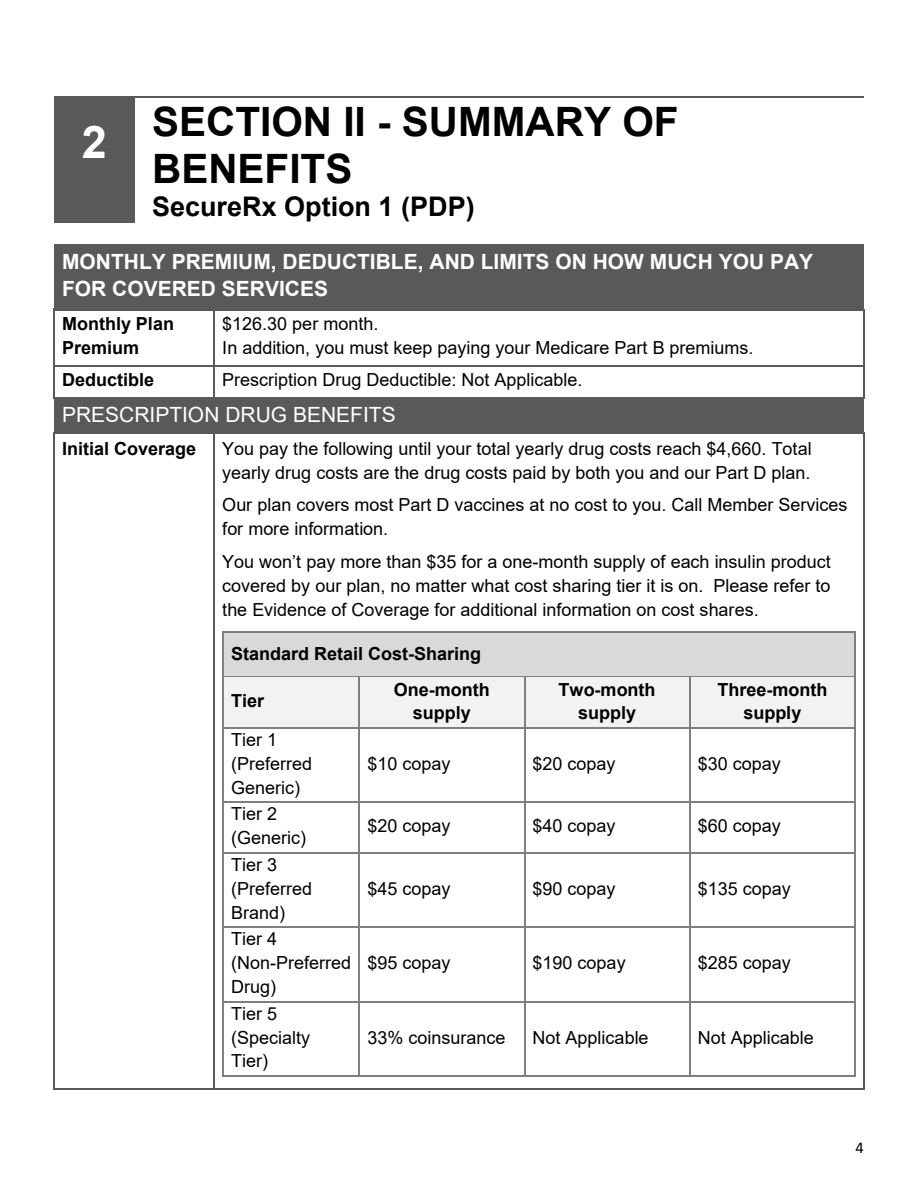
<style>
.page{position:relative;width:918px;height:1188px;background:#fff}
.page>*{position:absolute;margin:0;border:0;box-sizing:border-box;transform-origin:0 0}
.t1{font:700 45px "Arial";color:#fff}
.t2{font:700 40.5px/46.5px "Arial";color:#000}
.t3{font:700 27px "Arial";color:#000}
.t4{font:700 21px/27.8px "Arial";color:#fff}
.t5{font:21px "Arial";color:#fff}
.t6{font:18px/23.7px "Arial";color:#000}
.t7{font:700 18px/23.7px "Arial";color:#000}
.t8{font:16.5px "Calibri";color:#000}
</style>
<div class="page">
<hr style="left:54px;top:96px;width:81px;height:2px;background:#595959">
<hr style="left:136px;top:96px;width:728px;height:2px;background:#595959">
<hr style="left:56px;top:309px;width:157px;height:1px;background:#595959">
<hr style="left:215px;top:309px;width:648px;height:1px;background:#595959">
<hr style="left:53px;top:313px;width:2px;height:52px;background:#595959">
<hr style="left:213px;top:313px;width:2px;height:52px;background:#595959">
<hr style="left:863px;top:313px;width:2px;height:52px;background:#595959">
<hr style="left:55px;top:365px;width:158px;height:1px;background:#595959">
<hr style="left:215px;top:365px;width:648px;height:1px;background:#595959">
<hr style="left:53px;top:369px;width:2px;height:29px;background:#595959">
<hr style="left:213px;top:369px;width:2px;height:29px;background:#595959">
<hr style="left:863px;top:369px;width:2px;height:29px;background:#595959">
<div style="left:231px;top:637px;width:616px;height:35px;background:#d9d9d9"></div>
<hr style="left:224px;top:632px;width:630px;height:1px;background:#7f7f7f">
<hr style="left:224px;top:633px;width:630px;height:4px;background:#d9d9d9">
<hr style="left:223px;top:672px;width:632px;height:4px;background:#d9d9d9">
<hr style="left:222px;top:637px;width:2px;height:39px;background:#7f7f7f">
<hr style="left:854px;top:637px;width:2px;height:39px;background:#7f7f7f">
<div style="left:224px;top:678px;width:135px;height:49px;background:#f2f2f2"></div>
<div style="left:360px;top:678px;width:164px;height:49px;background:#f2f2f2"></div>
<div style="left:525px;top:678px;width:164px;height:49px;background:#f2f2f2"></div>
<div style="left:690px;top:678px;width:164px;height:49px;background:#f2f2f2"></div>
<hr style="left:224px;top:676px;width:135px;height:2px;background:#7f7f7f">
<hr style="left:360px;top:676px;width:164px;height:2px;background:#7f7f7f">
<hr style="left:525px;top:676px;width:164px;height:2px;background:#7f7f7f">
<hr style="left:690px;top:676px;width:164px;height:2px;background:#7f7f7f">
<hr style="left:222px;top:678px;width:2px;height:49px;background:#7f7f7f">
<hr style="left:359px;top:678px;width:1px;height:49px;background:#7f7f7f">
<hr style="left:524px;top:678px;width:1px;height:49px;background:#7f7f7f">
<hr style="left:689px;top:678px;width:1px;height:49px;background:#7f7f7f">
<hr style="left:854px;top:678px;width:2px;height:49px;background:#7f7f7f">
<hr style="left:224px;top:727px;width:135px;height:1px;background:#7f7f7f">
<hr style="left:360px;top:727px;width:164px;height:1px;background:#7f7f7f">
<hr style="left:525px;top:727px;width:164px;height:1px;background:#7f7f7f">
<hr style="left:690px;top:727px;width:164px;height:1px;background:#7f7f7f">
<hr style="left:222px;top:728px;width:2px;height:73px;background:#7f7f7f">
<hr style="left:359px;top:728px;width:1px;height:73px;background:#7f7f7f">
<hr style="left:524px;top:728px;width:1px;height:73px;background:#7f7f7f">
<hr style="left:689px;top:728px;width:1px;height:73px;background:#7f7f7f">
<hr style="left:854px;top:728px;width:2px;height:73px;background:#7f7f7f">
<hr style="left:224px;top:801px;width:135px;height:2px;background:#7f7f7f">
<hr style="left:360px;top:801px;width:164px;height:2px;background:#7f7f7f">
<hr style="left:525px;top:801px;width:164px;height:2px;background:#7f7f7f">
<hr style="left:690px;top:801px;width:164px;height:2px;background:#7f7f7f">
<hr style="left:222px;top:803px;width:2px;height:49px;background:#7f7f7f">
<hr style="left:359px;top:803px;width:1px;height:49px;background:#7f7f7f">
<hr style="left:524px;top:803px;width:1px;height:49px;background:#7f7f7f">
<hr style="left:689px;top:803px;width:1px;height:49px;background:#7f7f7f">
<hr style="left:854px;top:803px;width:2px;height:49px;background:#7f7f7f">
<hr style="left:224px;top:852px;width:135px;height:1px;background:#7f7f7f">
<hr style="left:360px;top:852px;width:164px;height:1px;background:#7f7f7f">
<hr style="left:525px;top:852px;width:164px;height:1px;background:#7f7f7f">
<hr style="left:690px;top:852px;width:164px;height:1px;background:#7f7f7f">
<hr style="left:222px;top:853px;width:2px;height:73px;background:#7f7f7f">
<hr style="left:359px;top:853px;width:1px;height:73px;background:#7f7f7f">
<hr style="left:524px;top:853px;width:1px;height:73px;background:#7f7f7f">
<hr style="left:689px;top:853px;width:1px;height:73px;background:#7f7f7f">
<hr style="left:854px;top:853px;width:2px;height:73px;background:#7f7f7f">
<hr style="left:224px;top:926px;width:135px;height:2px;background:#7f7f7f">
<hr style="left:360px;top:926px;width:164px;height:2px;background:#7f7f7f">
<hr style="left:525px;top:926px;width:164px;height:2px;background:#7f7f7f">
<hr style="left:690px;top:926px;width:164px;height:2px;background:#7f7f7f">
<hr style="left:222px;top:928px;width:2px;height:73px;background:#7f7f7f">
<hr style="left:359px;top:928px;width:1px;height:73px;background:#7f7f7f">
<hr style="left:524px;top:928px;width:1px;height:73px;background:#7f7f7f">
<hr style="left:689px;top:928px;width:1px;height:73px;background:#7f7f7f">
<hr style="left:854px;top:928px;width:2px;height:73px;background:#7f7f7f">
<hr style="left:224px;top:1001px;width:135px;height:1px;background:#7f7f7f">
<hr style="left:360px;top:1001px;width:164px;height:1px;background:#7f7f7f">
<hr style="left:525px;top:1001px;width:164px;height:1px;background:#7f7f7f">
<hr style="left:690px;top:1001px;width:164px;height:1px;background:#7f7f7f">
<hr style="left:222px;top:1002px;width:2px;height:73px;background:#7f7f7f">
<hr style="left:224px;top:1075px;width:135px;height:2px;background:#7f7f7f">
<hr style="left:359px;top:1002px;width:1px;height:73px;background:#7f7f7f">
<hr style="left:360px;top:1075px;width:164px;height:2px;background:#7f7f7f">
<hr style="left:524px;top:1002px;width:1px;height:73px;background:#7f7f7f">
<hr style="left:525px;top:1075px;width:164px;height:2px;background:#7f7f7f">
<hr style="left:689px;top:1002px;width:1px;height:73px;background:#7f7f7f">
<hr style="left:690px;top:1075px;width:164px;height:2px;background:#7f7f7f">
<hr style="left:854px;top:1002px;width:2px;height:73px;background:#7f7f7f">
<svg style="left:53px;top:432px;width:3px;height:6px"></svg>
<hr style="left:56px;top:432px;width:157px;height:2px;background:#595959">
<svg style="left:213px;top:432px;width:2px;height:6px"></svg>
<hr style="left:215px;top:432px;width:648px;height:2px;background:#595959">
<svg style="left:863px;top:432px;width:2px;height:6px"></svg>
<hr style="left:53px;top:438px;width:2px;height:651px;background:#595959">
<hr style="left:55px;top:1089px;width:158px;height:1px;background:#595959">
<hr style="left:213px;top:438px;width:2px;height:651px;background:#595959">
<hr style="left:215px;top:1089px;width:648px;height:1px;background:#595959">
<hr style="left:863px;top:438px;width:2px;height:651px;background:#595959">
<div style="left:54px;top:98px;width:81px;height:124px;background:#595959"></div>
<div style="left:54px;top:245px;width:810px;height:64px;background:#595959"></div>
<div style="left:54px;top:398px;width:810px;height:34px;background:#595959"></div>
<h2 class="t2" style="left:152px;top:99px;width:528px">SECTION II - SUMMARY OF<br>BENEFITS</h2>
<p class="t3" style="left:152px;top:188px;width:324px">SecureRx Option 1 (PDP)</p>
<h3 class="t4" style="left:62px;top:248px;width:753px">MONTHLY PREMIUM, DEDUCTIBLE, AND LIMITS ON HOW MUCH YOU PAY<br>FOR COVERED SERVICES</h3>
<h2 class="t1" style="left:82px;top:111px;width:27px">2</h2>
<h4 class="t7" style="left:62px;top:312px;width:113px">Monthly Plan<br>Premium</h4>
<p class="t6" style="left:222px;top:312px;width:533px">$126.30 per month.<br>In addition, you must keep paying your Medicare Part B premiums.</p>
<h4 class="t7" style="left:62px;top:368px;width:93px">Deductible</h4>
<p class="t6" style="left:222px;top:368px;width:362px">Prescription Drug Deductible: Not Applicable.</p>
<h3 class="t5" style="left:62px;top:400px;width:335px">PRESCRIPTION DRUG BENEFITS</h3>
<h4 class="t7" style="left:62px;top:437px;width:136px">Initial Coverage</h4>
<p class="t6" style="left:222px;top:436px;width:591px">You pay the following until your total yearly drug costs reach $4,660. Total yearly drug costs are the drug costs paid by both you and our Part D plan.</p>
<p class="t6" style="left:222px;top:493px;width:627px">Our plan covers most Part D vaccines at no cost to you. Call Member Services for more information.</p>
<p class="t6" style="left:222px;top:550px;width:610px;text-align:justify">You won’t pay more than $35 for a one-month supply of each insulin product covered by our plan, no matter what cost sharing tier it is on. Please refer to the Evidence of Coverage for additional information on cost shares.</p>
<h5 class="t7" style="left:231px;top:642px;width:252px">Standard Retail Cost-Sharing</h5>
<p class="t7" style="left:394px;top:678px;width:97px">One-month</p>
<p class="t7" style="left:559px;top:678px;width:98px">Two-month</p>
<p class="t7" style="left:717px;top:678px;width:111px">Three-month</p>
<p class="t7" style="left:231px;top:689px;width:35px">Tier</p>
<p class="t7" style="left:413px;top:701px;width:60px">supply</p>
<p class="t7" style="left:578px;top:701px;width:60px">supply</p>
<p class="t7" style="left:743px;top:701px;width:60px">supply</p>
<p class="t6" style="left:231px;top:728px;width:83px">Tier 1 (Preferred</p>
<p class="t6" style="left:367px;top:751px;width:84px">$10 copay</p>
<p class="t6" style="left:533px;top:751px;width:84px">$20 copay</p>
<p class="t6" style="left:698px;top:751px;width:84px">$30 copay</p>
<p class="t6" style="left:231px;top:775px;width:70px">Generic)</p>
<p class="t6" style="left:231px;top:802px;width:48px">Tier 2</p>
<p class="t6" style="left:231px;top:826px;width:77px">(Generic)</p>
<p class="t6" style="left:231px;top:853px;width:83px">Tier 3 (Preferred</p>
<p class="t6" style="left:231px;top:900px;width:55px">Brand)</p>
<p class="t6" style="left:231px;top:927px;width:122px">Tier 4 (Non-Preferred</p>
<p class="t6" style="left:231px;top:975px;width:46px">Drug)</p>
<p class="t6" style="left:231px;top:1002px;width:81px">Tier 5 (Specialty</p>
<p class="t6" style="left:231px;top:1049px;width:38px">Tier)</p>
<p class="t6" style="left:367px;top:814px;width:84px">$20 copay</p>
<p class="t6" style="left:533px;top:814px;width:84px">$40 copay</p>
<p class="t6" style="left:698px;top:814px;width:84px">$60 copay</p>
<p class="t6" style="left:367px;top:876px;width:84px">$45 copay</p>
<p class="t6" style="left:533px;top:876px;width:84px">$90 copay</p>
<p class="t6" style="left:698px;top:876px;width:95px">$135 copay</p>
<p class="t6" style="left:367px;top:951px;width:84px">$95 copay</p>
<p class="t6" style="left:533px;top:951px;width:95px">$190 copay</p>
<p class="t6" style="left:698px;top:951px;width:95px">$285 copay</p>
<p class="t6" style="left:367px;top:1025px;width:140px">33% coinsurance</p>
<p class="t6" style="left:533px;top:1025px;width:118px">Not Applicable</p>
<p class="t6" style="left:698px;top:1025px;width:118px">Not Applicable</p>
<p class="t8" style="left:856px;top:1136px;width:10px">4</p>
</div>
